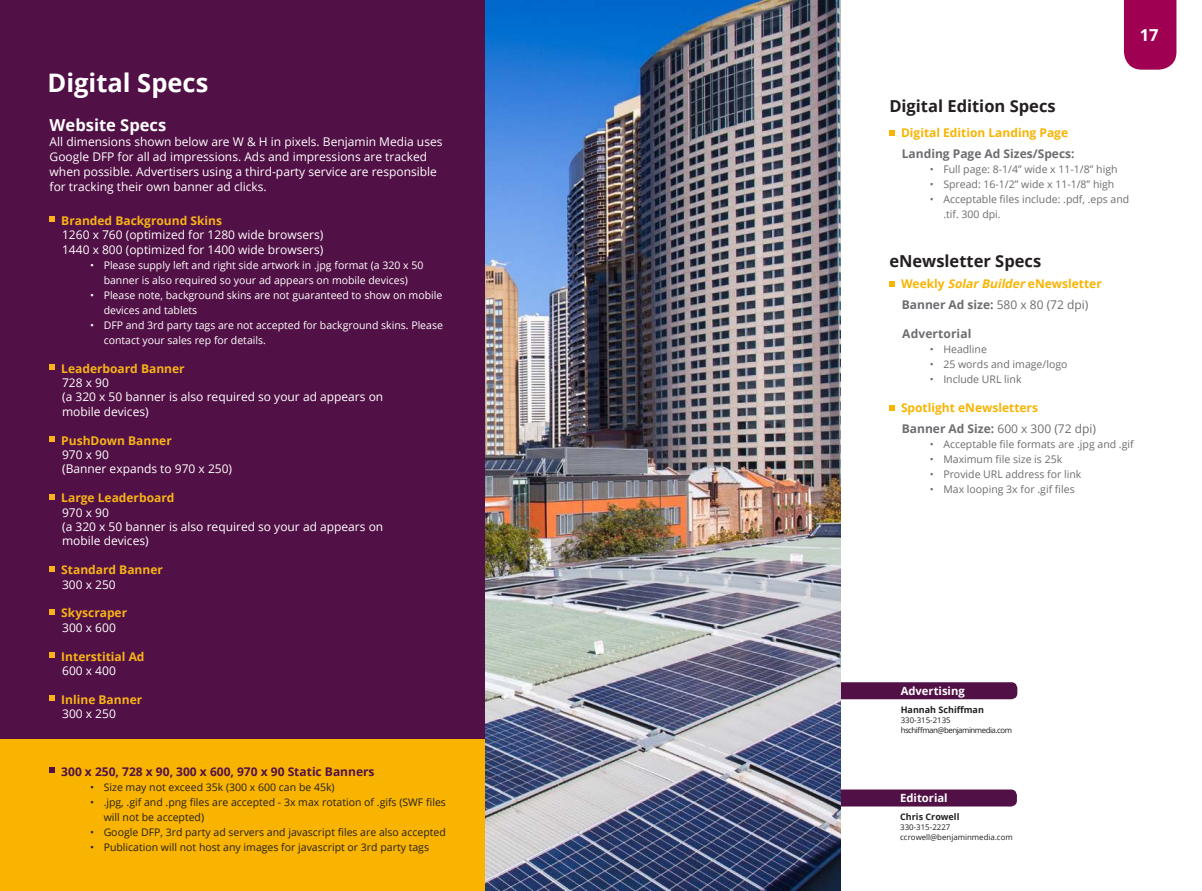
<style>
.page{position:relative;width:1202px;height:891px;background:#fff}
.page>*{position:absolute;margin:0;border:0;box-sizing:border-box;transform-origin:0 0}
.t1{font:700 25.5px "Open Sans";color:#fff}
.t2{font:700 16.5px "Open Sans";color:#231f20}
.t3{font:700 16.5px "Open Sans";color:#fff}
.t4{font:12px/15px "Open Sans";color:#fff}
.t5{font:700 12px "Open Sans";color:#f7b317}
.t6{font:700 12px "Open Sans";color:#f9b401}
.t7{font:700 12px "Open Sans";color:#6c6d70}
.t8{font:700 12px "Open Sans";color:#521146}
.t9{font:12px "Open Sans";color:#6c6d70}
.t10{font:700 11.25px "Open Sans";color:#fff}
.t11{font:10.5px/15px "Open Sans";color:#fff}
.t12{font:10.5px/15px "Open Sans";color:#6c6d70}
.t13{font:10.5px/15px "Open Sans";color:#231f20}
.t14{font:700 9px "Open Sans";color:#231f20}
.t15{font:7.8px "Open Sans";color:#231f20}
.t16{font:7.8px "Open Sans";letter-spacing:-.06em;color:#231f20}
.s1{font-style:italic}
.s2{font-weight:400}
.s3{font-weight:700}
</style>
<div class="page">
<div style="left:812px;top:682px;width:205px;height:17px;background:#521146;border-radius:6px"></div>
<div style="left:812px;top:790px;width:205px;height:17px;background:#521146;border-radius:6px"></div>
<img style="left:484px;top:0;width:356px;height:891px">
<div style="left:0;top:0;width:484px;height:891px;background:#521146"></div>
<div style="left:1123px;top:0;width:53px;height:70px;background:#9f0052"></div>
<svg style="left:889px;top:130px;width:5px;height:6px"></svg>
<svg style="left:889px;top:281px;width:5px;height:5px"></svg>
<svg style="left:889px;top:405px;width:5px;height:5px"></svg>
<div style="left:0;top:740px;width:484px;height:151px;background:#f9b401"></div>
<svg style="left:50px;top:217px;width:5px;height:5px"></svg>
<svg style="left:50px;top:364px;width:5px;height:6px"></svg>
<svg style="left:50px;top:436px;width:5px;height:6px"></svg>
<svg style="left:50px;top:494px;width:5px;height:5px"></svg>
<svg style="left:50px;top:566px;width:5px;height:5px"></svg>
<svg style="left:50px;top:609px;width:5px;height:5px"></svg>
<svg style="left:50px;top:652px;width:5px;height:6px"></svg>
<svg style="left:50px;top:695px;width:5px;height:6px"></svg>
<svg style="left:50px;top:767px;width:5px;height:6px"></svg>
<p class="t1" style="left:48px;top:64px;width:162px">Digital Specs</p>
<p class="t3" style="left:50px;top:114px;width:118px">Website Specs</p>
<p class="t4" style="left:50px;top:134px;width:394px">All dimensions shown below are W &amp; H in pixels. Benjamin Media uses Google DFP for all ad impressions. Ads and impressions are tracked when possible. Advertisers using a third-party service are responsible for tracking their own banner ad clicks.</p>
<p class="t5" style="left:61px;top:212px;width:162px">Branded Background Skins</p>
<p class="t4" style="left:62px;top:227px;width:263px">1260 x 760 (optimized for 1280 wide browsers)</p>
<p class="t4" style="left:62px;top:242px;width:263px">1440 x 800 (optimized for 1400 wide browsers)</p>
<p class="t11" style="left:90px;top:257px;width:335px;text-align:center">• Please supply left and right side artwork in .jpg format (a 320 x 50 banner is also required so your ad appears on mobile devices)</p>
<p class="t11" style="left:104px;top:287px;width:340px;text-indent:-13px">• Please note, background skins are not guaranteed to show on mobile devices and tablets</p>
<p class="t11" style="left:104px;top:317px;width:341px;text-indent:-13px">• DFP and 3rd party tags are not accepted for background skins. Please contact your sales rep for details.</p>
<p class="t5" style="left:61px;top:360px;width:125px">Leaderboard Banner</p>
<p class="t4" style="left:62px;top:375px;width:48px">728 x 90</p>
<p class="t4" style="left:62px;top:390px;width:323px;line-height:14.4px">(a 320 x 50 banner is also required so your ad appears on mobile devices)</p>
<p class="t5" style="left:61px;top:432px;width:112px">PushDown Banner</p>
<p class="t4" style="left:62px;top:447px;width:48px">970 x 90</p>
<p class="t4" style="left:62px;top:461px;width:171px">(Banner expands to 970 x 250)</p>
<p class="t5" style="left:61px;top:489px;width:115px">Large Leaderboard</p>
<p class="t4" style="left:62px;top:504px;width:48px">970 x 90</p>
<p class="t4" style="left:62px;top:519px;width:323px;line-height:14.4px">(a 320 x 50 banner is also required so your ad appears on mobile devices)</p>
<p class="t5" style="left:61px;top:561px;width:103px">Standard Banner</p>
<p class="t4" style="left:62px;top:576px;width:55px">300 x 250</p>
<p class="t5" style="left:61px;top:605px;width:67px">Skyscraper</p>
<p class="t4" style="left:62px;top:620px;width:55px">300 x 600</p>
<p class="t5" style="left:61px;top:648px;width:85px">Interstitial Ad</p>
<p class="t4" style="left:62px;top:663px;width:55px">600 x 400</p>
<p class="t5" style="left:61px;top:691px;width:82px">Inline Banner</p>
<p class="t4" style="left:62px;top:706px;width:55px">300 x 250</p>
<p class="t8" style="left:61px;top:763px;width:315px">300 x 250, 728 x 90, 300 x 600, 970 x 90 Static Banners</p>
<p class="t13" style="left:90px;top:779px;width:246px">• Size may not exceed 35k (300 x 600 can be 45k)</p>
<p class="t13" style="left:104px;top:794px;width:344px;text-indent:-13px">• .jpg, .gif and .png files are accepted - 3x max rotation of .gifs (SWF files will not be accepted)</p>
<p class="t13" style="left:90px;top:824px;width:357px">• Google DFP, 3rd party ad servers and javascript files are also accepted</p>
<p class="t13" style="left:90px;top:839px;width:340px">• Publication will not host any images for javascript or 3rd party tags</p>
<p class="t3" style="left:1139px;top:23px;width:20px">17</p>
<p class="t2" style="left:889px;top:95px;width:168px">Digital Edition Specs</p>
<p class="t6" style="left:901px;top:124px;width:169px">Digital Edition Landing Page</p>
<p class="t7" style="left:901px;top:145px;width:174px">Landing Page Ad Sizes/Specs:</p>
<p class="t12" style="left:929px;top:162px;width:189px">• Full page: 8-1/4” wide x 11-1/8” high</p>
<p class="t12" style="left:929px;top:177px;width:186px">• Spread: 16-1/2” wide x 11-1/8” high</p>
<p class="t12" style="left:943px;top:192px;width:187px;text-indent:-14px">• Acceptable files include: .pdf, .eps and .tif. 300 dpi.</p>
<p class="t2" style="left:889px;top:249px;width:153px">eNewsletter Specs</p>
<p class="t6" style="left:901px;top:275px;width:202px">Weekly <span class="s1">SolarBuilder</span>eNewsletter</p>
<p class="t7" style="left:901px;top:296px;width:188px">Banner Ad size: <span class="s2">580 x 80 (72 dpi)</span></p>
<p class="t7" style="left:902px;top:325px;width:71px">Advertorial</p>
<p class="t12" style="left:929px;top:341px;width:59px">• Headline</p>
<p class="t12" style="left:929px;top:356px;width:139px">• 25 words and image/logo</p>
<p class="t12" style="left:929px;top:371px;width:93px">• Include URL link</p>
<p class="t6" style="left:901px;top:399px;width:139px">Spotlight eNewsletters</p>
<p class="t9" style="left:901px;top:420px;width:196px"><span class="s3">Banner Ad Size:</span> 600 x 300 (72 dpi)</p>
<p class="t12" style="left:929px;top:436px;width:205px">• Acceptable file formats are .jpg and .gif</p>
<p class="t12" style="left:929px;top:451px;width:134px">• Maximum file size is 25k</p>
<p class="t12" style="left:929px;top:466px;width:153px">• Provide URL address for link</p>
<p class="t12" style="left:929px;top:481px;width:146px">• Max looping 3x for .gif files</p>
<p class="t10" style="left:900px;top:683px;width:66px">Advertising</p>
<p class="t14" style="left:900px;top:703px;width:85px">Hannah Schiffman</p>
<p class="t15" style="left:900px;top:714px;width:52px">330-315-2135</p>
<p class="t16" style="left:900px;top:725px;width:113px">hschiffman@benjaminmedia.com</p>
<p class="t10" style="left:900px;top:790px;width:49px">Editorial</p>
<p class="t14" style="left:900px;top:810px;width:61px">Chris Crowell</p>
<p class="t15" style="left:900px;top:822px;width:52px">330-315-2227</p>
<p class="t15" style="left:900px;top:832px;width:114px">ccrowell@benjaminmedia.com</p>
</div>
